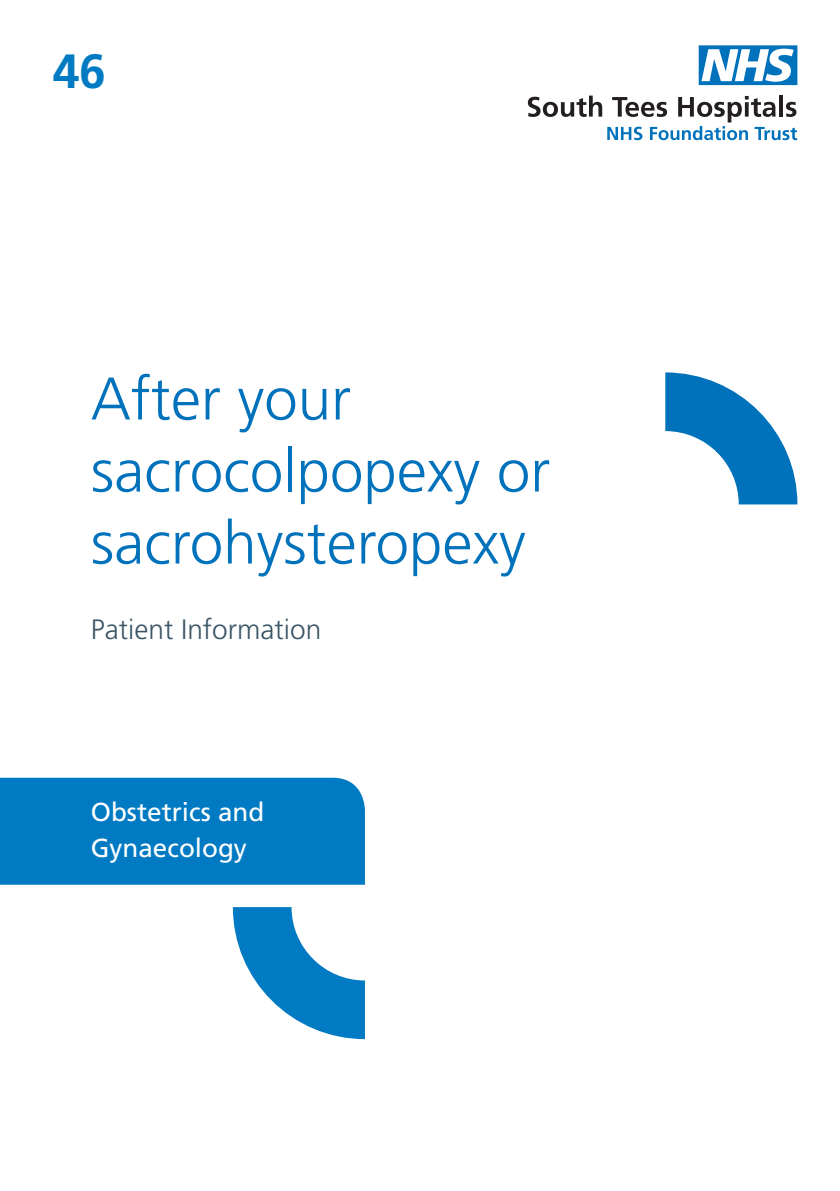
<style>
.page{position:relative;width:840px;height:1191px;background:#fff}
.page>*{position:absolute;margin:0;border:0;box-sizing:border-box;transform-origin:0 0}
.t1{font:300 60px/72px "Frutiger";color:#0072bc}
.t2{font:700 48px "Frutiger";color:#007ac2}
.t3{font:300 28px "Frutiger";color:#3b5566}
.t4{font:26px/36px "Frutiger";color:#fff}
</style>
<div class="page">
<svg style="left:698px;top:45px;width:99px;height:40px"></svg>
<svg style="left:527px;top:96px;width:269px;height:44px"></svg>
<svg style="left:665px;top:372px;width:132px;height:132px"></svg>
<div style="left:0;top:777px;width:365px;height:107px;background:#007ac2"></div>
<svg style="left:233px;top:907px;width:132px;height:132px"></svg>
<p class="t2" style="left:53px;top:43px;width:54px">46</p>
<p class="t1" style="left:91px;top:362px;width:460px">After your sacrocolpopexy or sacrohysteropexy</p>
<p class="t3" style="left:91px;top:614px;width:232px">Patient Information</p>
<p class="t4" style="left:91px;top:794px;width:175px">Obstetrics and<br>Gynaecology</p>
</div>
